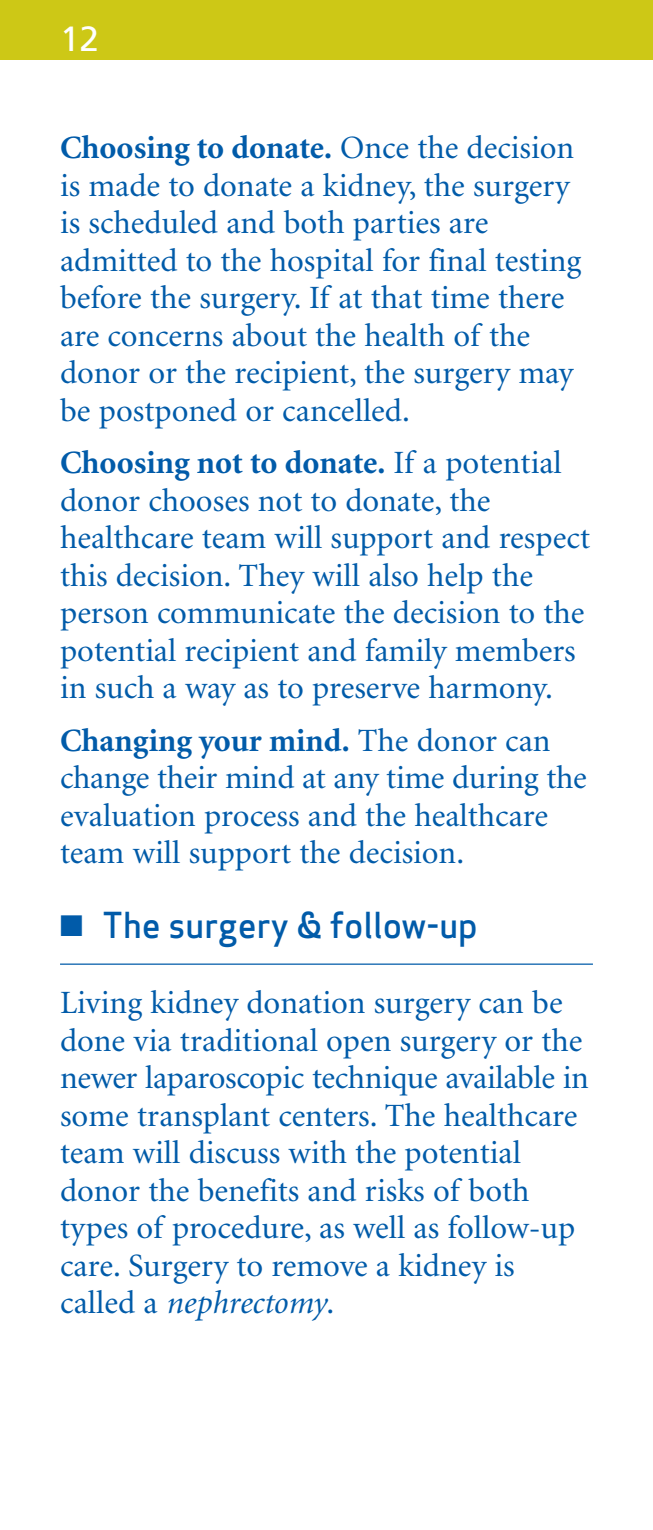
<style>
.page{position:relative;width:653px;height:1530px;background:#fff}
.page>*{position:absolute;margin:0;border:0;box-sizing:border-box;transform-origin:0 0}
.t1{font:35px "Apex Sans Medium T";color:#015ba9}
.t2{font:35px "Frutiger";color:#fff}
.t3{font:32.5px/37.5px "Minion";color:#015ba9}
.s1{font-weight:700}
.s2{font-style:italic}
</style>
<div class="page">
<div style="left:0;top:0;width:652px;height:60px;background:#cdc816"></div>
<hr style="left:60px;top:964px;width:532px;height:1px;background:#015ba9">
<p class="t2" style="left:60px;top:25px;width:40px">12</p>
<p class="t3" style="left:60px;top:132px;width:522px"><span class="s1">Choosing to donate.</span> Once the decision is made to donate a kidney, the surgery is scheduled and both parties are admitted to the hospital for final testing before the surgery. If at that time there are concerns about the health of the donor or the recipient, the surgery may be postponed or cancelled.</p>
<p class="t3" style="left:60px;top:447px;width:531px"><span class="s1">Choosing not to donate.</span> If a potential donor chooses not to donate, the healthcare team will support and respect this decision. They will also help the person communicate the decision to the potential recipient and family members in such a way as to preserve harmony.</p>
<p class="t3" style="left:60px;top:724px;width:528px"><span class="s1">Changing your mind.</span> The donor can change their mind at any time during the evaluation process and the healthcare team will support the decision.</p>
<p class="t1" style="left:60px;top:903px;width:419px">■ The surgery &amp; follow-up</p>
<p class="t3" style="left:60px;top:987px;width:530px">Living kidney donation surgery can be done via traditional open surgery or the newer laparoscopic technique available in some transplant centers. The healthcare team will discuss with the potential donor the benefits and risks of both types of procedure, as well as follow-up care. Surgery to remove a kidney is called a <span class="s2">nephrectomy</span>.</p>
</div>
